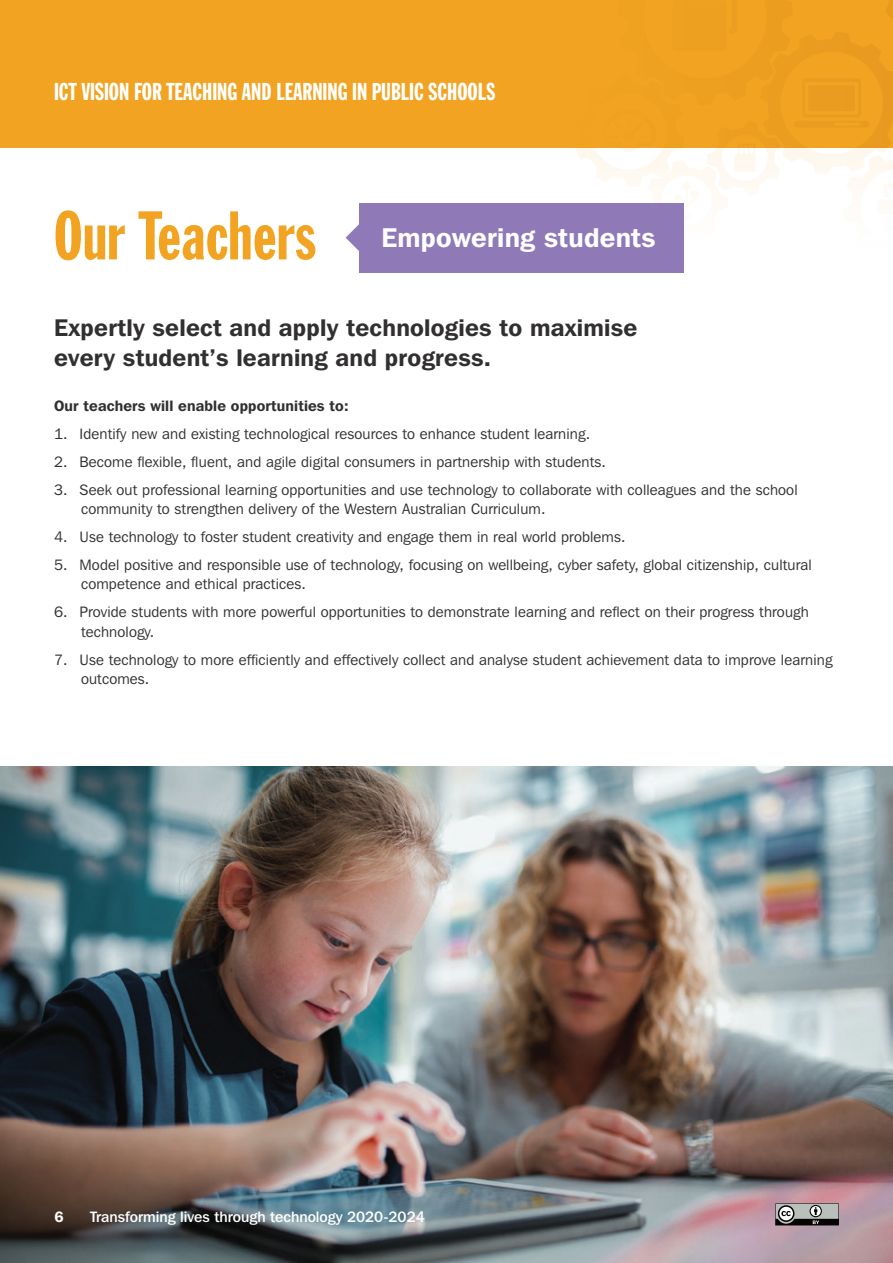
<style>
.page{position:relative;width:893px;height:1263px;background:#fff}
.page>*{position:absolute;margin:0;border:0;box-sizing:border-box;transform-origin:0 0}
.t1{font:67.5px "Franklin Gothic Extra Cond";letter-spacing:.01em;color:#f1a321}
.t2{font:600 27px "Franklin Gothic IT Cby BT";letter-spacing:.01em;color:#fff}
.t3{font:600 24px/30px "Franklin Gothic IT Cby BT";letter-spacing:.01em;color:#312f30}
.t4{font:24px "Franklin Gothic Extra Cond";color:#fff}
.t5{font:15px/19.5px "Franklin Gothic IT Cby BT";letter-spacing:.01em;color:#312f30}
.t6{font:500 15px "Franklin Gothic IT Cby BT";color:#fff}
.t7{font:600 15px "Franklin Gothic IT Cby BT";letter-spacing:.01em;color:#312f30}
.t8{font:600 15px "Franklin Gothic IT Cby BT";color:#fff}
</style>
<div class="page">
<div style="left:0;top:0;width:893px;height:147px;background:#f1a321"></div>
<svg style="left:573px;top:147px;width:320px;height:57px"></svg>
<img style="left:0;top:767px;width:893px;height:496px">
<svg style="left:346px;top:218px;width:14px;height:40px"></svg>
<div style="left:360px;top:204px;width:324px;height:69px;background:#9079b7"></div>
<svg style="left:775px;top:1203px;width:64px;height:22px"></svg>
<h3 class="t4" style="left:54px;top:79px;width:443px">ICT VISION FOR TEACHING AND LEARNING IN PUBLIC SCHOOLS</h3>
<h1 class="t1" style="left:54px;top:200px;width:264px">Our Teachers</h1>
<h2 class="t2" style="left:381px;top:220px;width:276px">Empowering students</h2>
<h3 class="t3" style="left:54px;top:312px;width:585px">Expertly select and apply technologies to maximise every student’s learning and progress.</h3>
<p class="t7" style="left:54px;top:396px;width:296px">Our teachers will enable opportunities to:</p>
<p class="t5" style="left:54px;top:424px;width:538px">1. Identify new and existing technological resources to enhance student learning.</p>
<p class="t5" style="left:54px;top:452px;width:553px">2. Become flexible, fluent, and agile digital consumers in partnership with students.</p>
<p class="t5" style="left:81px;top:479px;width:718px;text-indent:-27px">3. Seek out professional learning opportunities and use technology to collaborate with colleagues and the school community to strengthen delivery of the Western Australian Curriculum.</p>
<p class="t5" style="left:54px;top:527px;width:573px">4. Use technology to foster student creativity and engage them in real world problems.</p>
<p class="t5" style="left:81px;top:555px;width:732px;text-indent:-27px">5. Model positive and responsible use of technology, focusing on wellbeing, cyber safety, global citizenship, cultural competence and ethical practices.</p>
<p class="t5" style="left:81px;top:602px;width:729px;text-indent:-27px">6. Provide students with more powerful opportunities to demonstrate learning and reflect on their progress through technology.</p>
<p class="t5" style="left:81px;top:649px;width:753px;text-indent:-27px">7. Use technology to more efficiently and effectively collect and analyse student achievement data to improve learning outcomes.</p>
<p class="t8" style="left:54px;top:1207px;width:11px">6</p>
<p class="t6" style="left:90px;top:1207px;width:336px">Transforming lives through technology 2020-2024</p>
</div>
